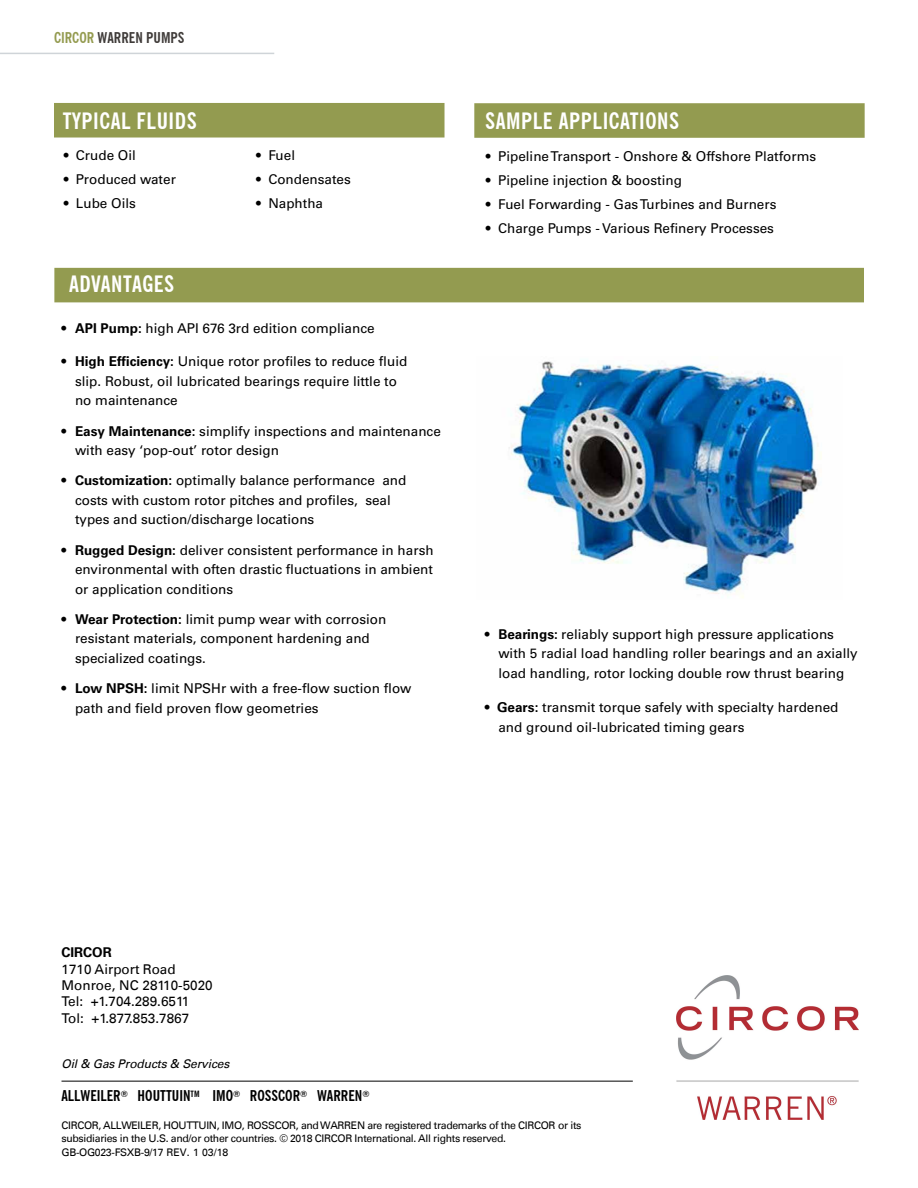
<style>
.page{position:relative;width:918px;height:1188px;background:#fff}
.page>*{position:absolute;margin:0;border:0;box-sizing:border-box;transform-origin:0 0}
.t1{font:700 condensed 22.5px "News Gothic BT";letter-spacing:.025em;color:#fff}
.t2{font:700 condensed 14.85px "News Gothic BT";color:#000}
.t3{font:700 condensed 14.85px "News Gothic BT";color:#3f3b39}
.t4{font:13.5px/19.5px "Univers";color:#000}
.t5{font:13.5px/16.5px "Univers LT";color:#000}
.t6{font:700 13.5px "Univers LT65";color:#000}
.t7{font:italic 12px "Univers LT";letter-spacing:-.01em;color:#000}
.t8{font:10.5px/13.5px "Univers LT";letter-spacing:-.03em;color:#000}
.s1{color:#949b50}
.s2{font-family:"News Goth Cn BT";font-stretch:normal;color:#949b50}
.s3{font-weight:700}
.s4{font-family:"Univers LT"}
.s5{font-family:"Univers LT55"}
</style>
<div class="page">
<div style="left:54px;top:103px;width:391px;height:35px;background:#939b50"></div>
<div style="left:474px;top:103px;width:391px;height:35px;background:#939b50"></div>
<hr style="left:0;top:53px;width:274px;height:1px;background:#cfd4d8">
<div style="left:54px;top:268px;width:810px;height:34px;background:#939b50"></div>
<hr style="left:62px;top:1081px;width:571px;height:1px;background:#000">
<img style="left:509px;top:361px;width:313px;height:237px">
<img style="left:676px;top:976px;width:183px;height:143px">
<p class="t3" style="left:54px;top:28px;width:132px"><span class="s1">C</span><span class="s2">IRCOR</span> WARREN PUMPS</p>
<h1 class="t1" style="left:63px;top:107px;width:136px">TYPICAL FLUIDS</h1>
<h1 class="t1" style="left:485px;top:107px;width:196px">SAMPLE APPLICATIONS</h1>
<p class="t4" style="left:64px;top:145px;width:74px">• Crude Oil</p>
<p class="t4" style="left:64px;top:169px;width:114px">• Produced water</p>
<p class="t4" style="left:64px;top:193px;width:74px">• Lube Oils</p>
<p class="t4" style="left:256px;top:145px;width:40px">• Fuel</p>
<p class="t4" style="left:256px;top:169px;width:96px">• Condensates</p>
<p class="t4" style="left:256px;top:193px;width:68px">• Naphtha</p>
<p class="t4" style="left:486px;top:147px;width:332px">• Pipeline Transport - Onshore &amp; Offshore Platforms</p>
<p class="t4" style="left:486px;top:171px;width:198px">• Pipeline injection &amp; boosting</p>
<p class="t4" style="left:486px;top:195px;width:292px">• Fuel Forwarding - Gas Turbines and Burners</p>
<p class="t4" style="left:486px;top:219px;width:290px">• Charge Pumps - Various Refinery Processes</p>
<h1 class="t1" style="left:69px;top:270px;width:107px">ADVANTAGES</h1>
<p class="t4" style="left:62px;top:319px;width:315px">• <span class="s3">API Pump:</span> high API 676 3rd edition compliance</p>
<p class="t4" style="left:75px;top:352px;width:334px;text-indent:-14px">• <span class="s3">High Efficiency:</span> Unique rotor profiles to reduce fluid slip. Robust, oil lubricated bearings require little to no maintenance</p>
<p class="t4" style="left:75px;top:421px;width:367px;text-indent:-14px">• <span class="s3">Easy Maintenance:</span> simplify inspections and maintenance with easy ‘pop-out’ rotor design</p>
<p class="t4" style="left:75px;top:471px;width:333px;text-indent:-14px">• <span class="s3">Customization:</span> optimally balance performance and costs with custom rotor pitches and profiles, seal types and suction/discharge locations</p>
<p class="t4" style="left:75px;top:540px;width:360px;text-align:justify;text-indent:-14px">• <span class="s3">Rugged Design:</span> deliver consistent performance in harsh environmental with often drastic fluctuations in ambient or application conditions</p>
<p class="t4" style="left:75px;top:609px;width:313px;text-indent:-14px">• <span class="s3">Wear Protection:</span> limit pump wear with corrosion resistant materials, component hardening and specialized coatings.</p>
<p class="t4" style="left:75px;top:679px;width:338px;text-indent:-14px">• <span class="s3">Low NPSH:</span> limit NPSHr with a free-flow suction flow path and field proven flow geometries</p>
<p class="t4" style="left:498px;top:624px;width:361px;text-indent:-14px">• <span class="s3">Bearings:</span> reliably support high pressure applications with 5 radial load handling roller bearings and an axially load handling, rotor locking double row thrust bearing</p>
<p class="t4" style="left:498px;top:698px;width:342px;text-indent:-14px">• <span class="s3">Gears:</span> transmit torque safely with specialty hardened and ground oil-lubricated timing gears</p>
<p class="t6" style="left:62px;top:944px;width:52px"><span class="s4">C</span>IRCOR</p>
<p class="t5" style="left:62px;top:961px;width:153px">1710 Airport Road<br>Monroe, NC 28110-5020<br>Tel: +1.704.289.6511<br>Tol: +1.877.853.7867</p>
<p class="t7" style="left:62px;top:1057px;width:170px">Oil &amp; Gas Products &amp; Services</p>
<p class="t2" style="left:62px;top:1087px;width:310px">ALLWEILER<sup>®</sup> HOUTTUIN<sup>TM</sup> IMO<sup>®</sup> ROSSCOR<sup>®</sup> WARREN<sup>®</sup></p>
<p class="t8" style="left:62px;top:1118px;width:522px">C<span class="s5">IRCOR</span>, ALLWEILER, HOUTTUIN, IMO, ROSSCOR, andWARREN are registered trademarks of the C<span class="s5">IRCOR</span> or its subsidiaries in the U.S. and/or other countries. © 201<span class="s5">8</span> C<span class="s5">IRCOR International</span>. All rights reserved.<br>GB-OG023-FSXB-9/17 <span class="s5">REV. 1 03/18</span></p>
</div>
